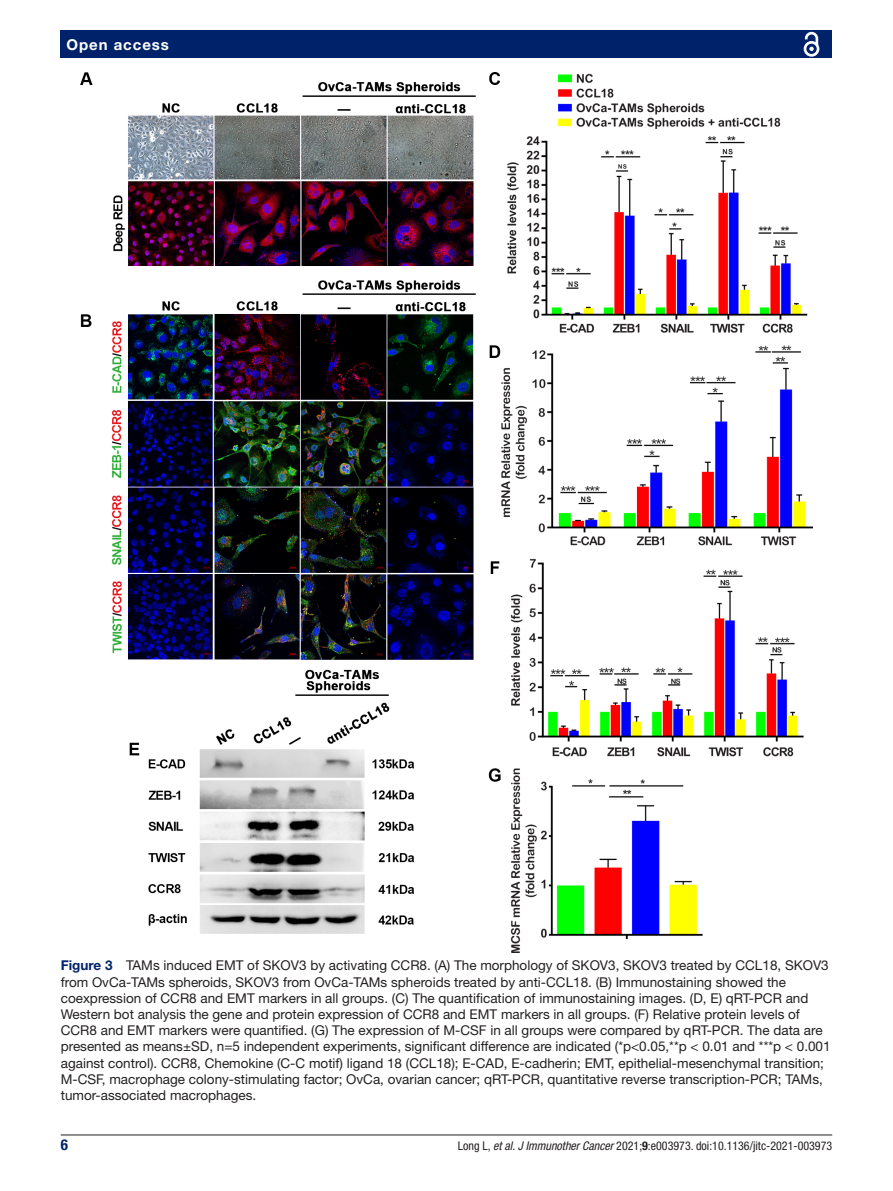
<style>
.page{position:relative;width:893px;height:1191px;background:#fff}
.page>*{position:absolute;margin:0;border:0;box-sizing:border-box;transform-origin:0 0}
.t1{font:700 15px "Helvetica Neue LT Std";letter-spacing:.065em;color:#fff}
.t2{font:700 condensed 15px "Helvetica Neue LT Std";color:#00226b}
.t3{font:13.5px/16.2px "Helvetica Neue LT Std";color:#231f20}
.t4{font:condensed 12px "Helvetica Neue LT Std";color:#231f20}
.s1{font-weight:700;color:#00226b}
.s2{font-style:italic}
.s3{font-weight:700}
</style>
<div class="page">
<hr style="left:61px;top:1134px;width:771px;height:1px;background:#231f20">
<div style="left:61px;top:31px;width:771px;height:27px;background:#00226b"></div>
<svg style="left:803px;top:31px;width:17px;height:26px"></svg>
<img style="left:81px;top:73px;width:731px;height:879px">
<p class="t1" style="left:66px;top:35px;width:104px">Open access</p>
<p class="t3" style="left:61px;top:957px;width:771px"><span class="s1">Figure 3</span> TAMs induced EMT of SKOV3 by activating CCR8. (A) The morphology of SKOV3, SKOV3 treated by CCL18, SKOV3 from OvCa-TAMs spheroids, SKOV3 from OvCa-TAMs spheroids treated by anti-CCL18. (B) Immunostaining showed the coexpression of CCR8 and EMT markers in all groups. (C) The quantification of immunostaining images. (D, E) qRT-PCR and Western bot analysis the gene and protein expression of CCR8 and EMT markers in all groups. (F) Relative protein levels of CCR8 and EMT markers were quantified. (G) The expression of M-CSF in all groups were compared by qRT-PCR. The data are presented as means±SD, n=5 independent experiments, significant difference are indicated (*p&lt;0.05,**p &lt; 0.01 and ***p &lt; 0.001 against control). CCR8, Chemokine (C-C motif) ligand 18 (CCL18); E-CAD, E-cadherin; EMT, epithelial-mesenchymal transition; M-CSF, macrophage colony-stimulating factor; OvCa, ovarian cancer; qRT-PCR, quantitative reverse transcription-PCR; TAMs, tumor-associated macrophages.</p>
<p class="t2" style="left:61px;top:1135px;width:9px">6</p>
<p class="t4" style="left:458px;top:1138px;width:376px">Long L, <span class="s2">et al</span>. <span class="s2">J Immunother Cancer</span> 2021;<span class="s3">9</span>:e003973. doi:10.1136/jitc-2021-003973</p>
</div>
